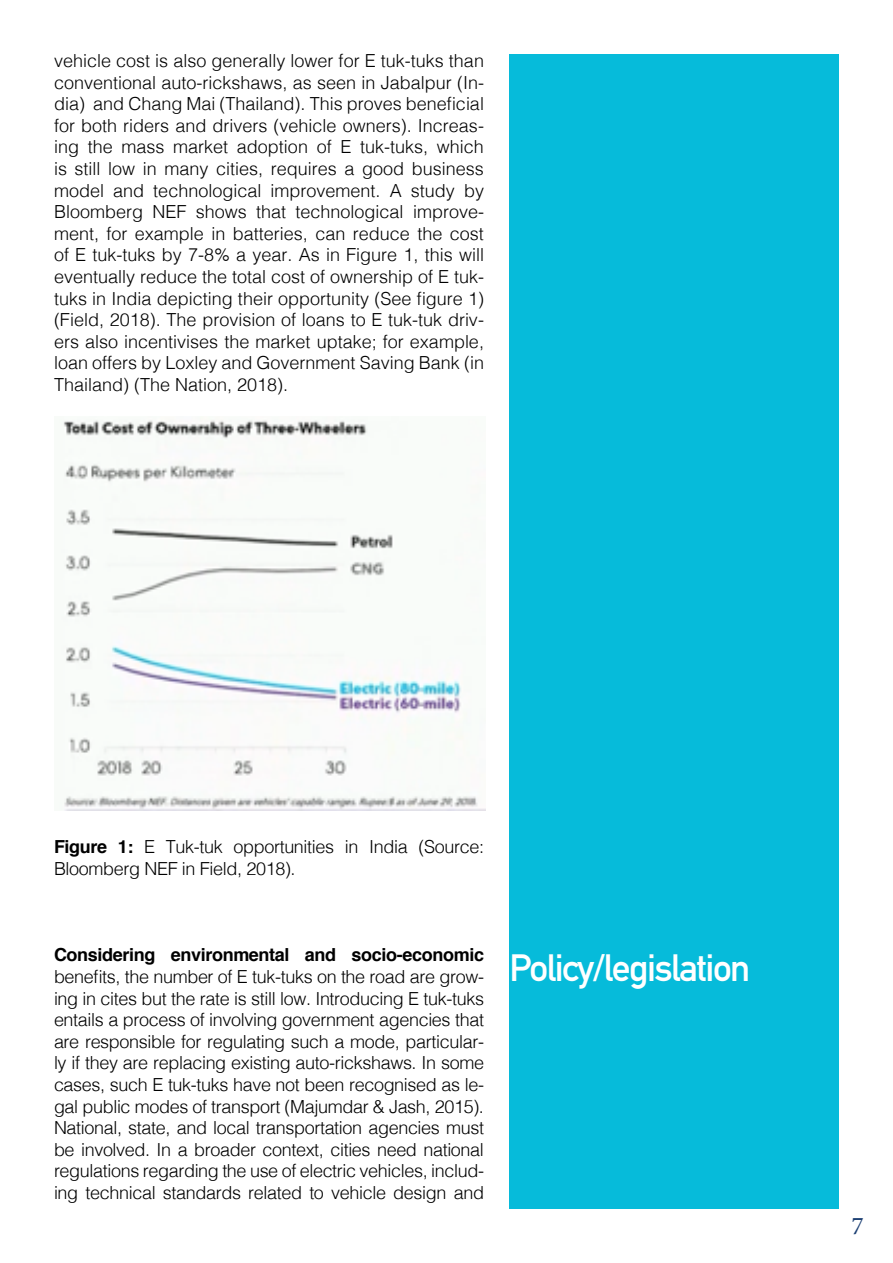
<style>
.page{position:relative;width:893px;height:1263px;background:#fff}
.page>*{position:absolute;margin:0;border:0;box-sizing:border-box;transform-origin:0 0}
.t1{font:700 37.5px "DIN Alternate";letter-spacing:-.04em;color:#fff}
.t2{font:25.5px "Minion Pro";color:#1b3f73}
.t3{font:300 18px/21.6px "Helvetica";letter-spacing:-.02em;color:#000;text-align:justify}
.s1{font-weight:700}
</style>
<div class="page">
<div style="left:509px;top:54px;width:330px;height:1155px;background:#06bbda"></div>
<img style="left:63px;top:420px;width:422px;height:390px">
<p class="t3" style="left:54px;top:48px;width:432px">vehicle cost is also generally lower for E tuk-tuks than conventional auto-rickshaws, as seen in Jabalpur (In&shy;dia) and Chang Mai (Thailand). This proves beneficial for both riders and drivers (vehicle owners). Increas&shy;ing the mass market adoption of E tuk-tuks, which is still low in many cities, requires a good business model and technological improvement. A study by Bloomberg NEF shows that technological improve&shy;ment, for example in batteries, can reduce the cost of E tuk-tuks by 7-8% a year. As in Figure 1, this will eventually reduce the total cost of ownership of E tuk&shy;tuks in India depicting their opportunity (See figure 1) (Field, 2018). The provision of loans to E tuk-tuk driv&shy;ers also incentivises the market uptake; for example, loan offers by Loxley and Government Saving Bank (in Thailand) (The Nation, 2018).</p>
<p class="t3" style="left:54px;top:835px;width:431px"><span class="s1">Figure 1:</span> E Tuk-tuk opportunities in India (Source:<br>Bloomberg NEF in Field, 2018).</p>
<p class="t3" style="left:54px;top:943px;width:432px"><span class="s1">Considering environmental and socio-economic </span>benefits, the number of E tuk-tuks on the road are grow&shy;ing in cites but the rate is still low. Introducing E tuk-tuks entails a process of involving government agencies that are responsible for regulating such a mode, particular&shy;ly if they are replacing existing auto-rickshaws. In some cases, such E tuk-tuks have not been recognised as le&shy;gal public modes of transport (Majumdar &amp; Jash, 2015).<br>National, state, and local transportation agencies must be involved. In a broader context, cities need national regulations regarding the use of electric vehicles, includ&shy;ing technical standards related to vehicle design and</p>
<p class="t1" style="left:509px;top:939px;width:242px">Policy/legislation</p>
<p class="t2" style="left:851px;top:1208px;width:14px">7</p>
</div>
